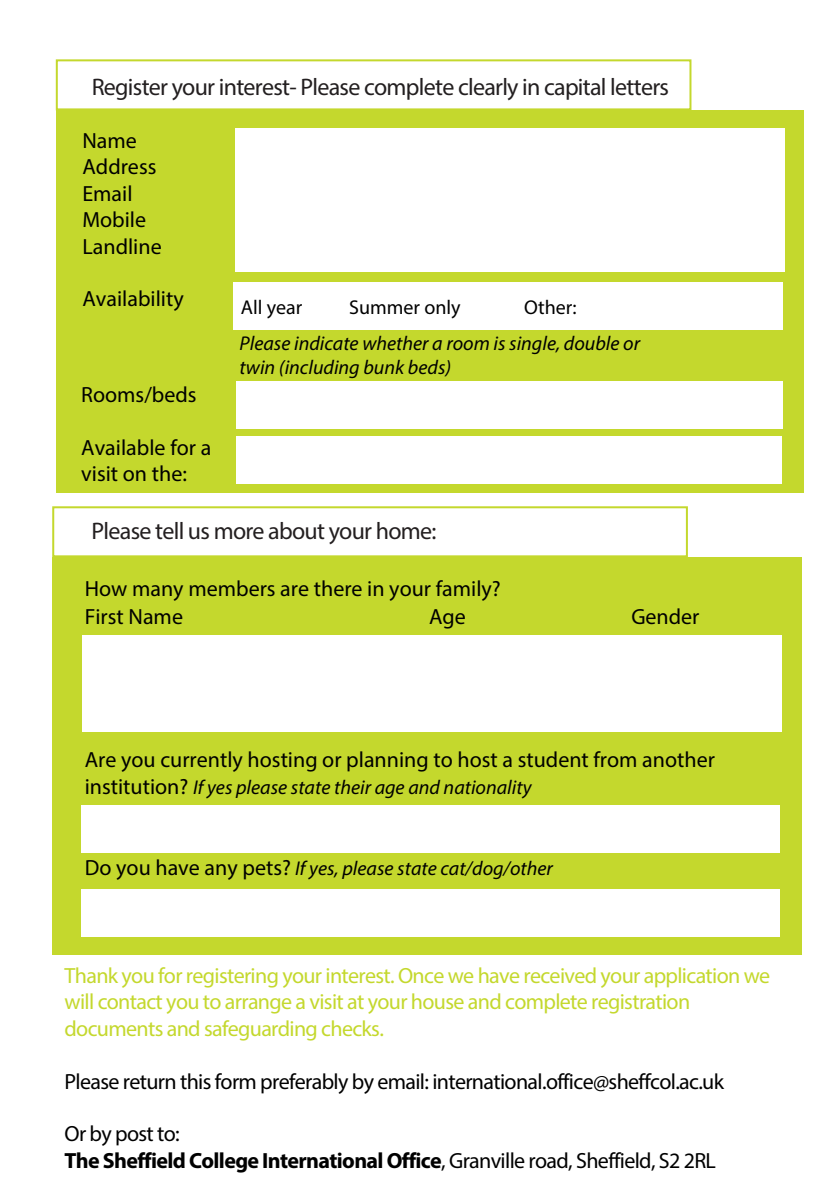
<style>
.page{position:relative;width:840px;height:1191px;background:#fff}
.page>*{position:absolute;margin:0;border:0;box-sizing:border-box;transform-origin:0 0}
.t1{font:24px "Myriad Pro";letter-spacing:-.03em;color:#231f20}
.t2{font:22px/26.4px "Myriad Pro";color:#000}
.t3{font:22px/26.4px "Myriad Pro";letter-spacing:-.03em;color:#c4d82d}
.t4{font:22px/26.4px "Myriad Pro";letter-spacing:-.03em;color:#000}
.t5{font:italic 20px/24px "Myriad Pro";color:#000}
.t6{font:20px "Myriad Pro";color:#000}
.s1{font-style:normal;font-size:22px}
.s2{font-weight:700}
</style>
<div class="page">
<div style="left:56px;top:110px;width:746px;height:382px;background:#c4d82d"></div>
<div style="left:56px;top:59px;width:635px;height:51px;background:#fff;border:2px solid #c4d82d"></div>
<div style="left:52px;top:557px;width:749px;height:397px;background:#c4d82d"></div>
<div style="left:52px;top:506px;width:635px;height:51px;background:#fff;border:2px solid #c4d82d"></div>
<div style="left:234px;top:128px;width:550px;height:143px;background:#fff"></div>
<div style="left:82px;top:635px;width:699px;height:97px;background:#fff"></div>
<div style="left:236px;top:437px;width:545px;height:47px;background:#fff"></div>
<div style="left:236px;top:381px;width:546px;height:47px;background:#fff"></div>
<div style="left:233px;top:282px;width:549px;height:47px;background:#fff"></div>
<div style="left:82px;top:805px;width:697px;height:47px;background:#fff"></div>
<div style="left:82px;top:889px;width:697px;height:47px;background:#fff"></div>
<p class="t1" style="left:92px;top:72px;width:578px">Register your interest- Please complete clearly in capital letters</p>
<p class="t2" style="left:82px;top:127px;width:81px">Name<br>Address<br>Email<br>Mobile<br>Landline</p>
<p class="t2" style="left:82px;top:285px;width:103px">Availability</p>
<p class="t6" style="left:241px;top:294px;width:63px">All year</p>
<p class="t6" style="left:349px;top:294px;width:113px">Summer only</p>
<p class="t6" style="left:524px;top:294px;width:54px">Other:</p>
<p class="t2" style="left:81px;top:381px;width:117px">Rooms/beds</p>
<p class="t2" style="left:81px;top:433px;width:131px">Available for a visit on the:</p>
<p class="t5" style="left:239px;top:331px;width:402px">Please indicate whether a room is single, double or twin (including bunk beds)</p>
<p class="t1" style="left:91px;top:516px;width:346px">Please tell us more about your home:</p>
<p class="t2" style="left:85px;top:574px;width:417px;line-height:28px">How many members are there in your family?<br>First Name</p>
<p class="t2" style="left:429px;top:603px;width:38px">Age</p>
<p class="t2" style="left:631px;top:603px;width:70px">Gender</p>
<p class="t2" style="left:85px;top:746px;width:631px">Are you currently hosting or planning to host a student from another</p>
<p class="t5" style="left:85px;top:774px;width:448px"><span class="s1">institution?</span> If yes please state their age and nationality</p>
<p class="t5" style="left:85px;top:855px;width:469px"><span class="s1">Do you have any pets?</span> If yes, please state cat/dog/other</p>
<p class="t3" style="left:64px;top:962px;width:706px">Thank you for registering your interest. Once we have received your application we will contact you to arrange a visit at your house and complete registration documents and safeguarding checks.</p>
<p class="t4" style="left:64px;top:1067px;width:660px">Please return this form preferably by email: international.office@sheffcol.ac.uk</p>
<p class="t4" style="left:64px;top:1120px;width:652px">Or by post to:<br><span class="s2">The Sheffield College International Office</span>, Granville road, Sheffield, S2 2RL</p>
</div>
